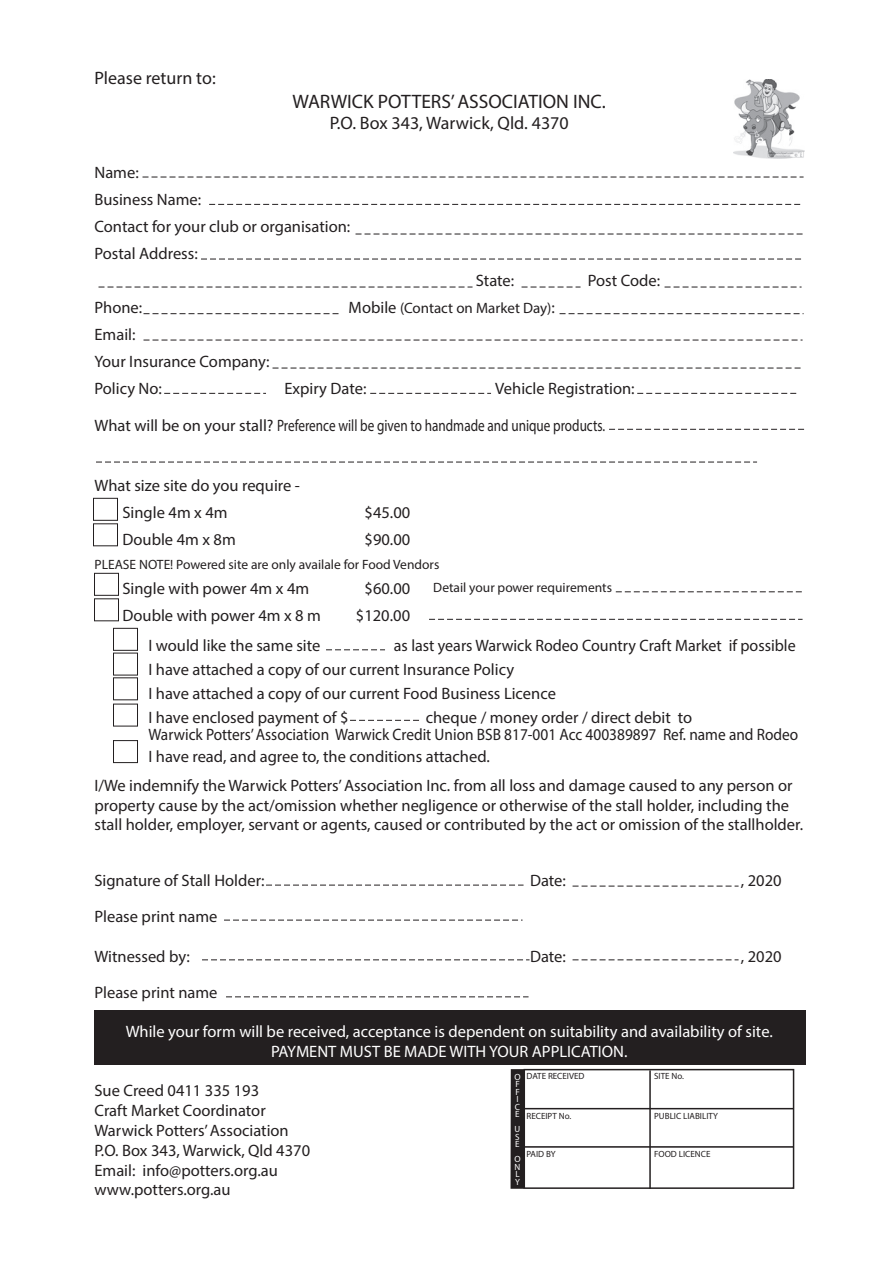
<style>
.page{position:relative;width:893px;height:1263px;background:#fff}
.page>*{position:absolute;margin:0;border:0;box-sizing:border-box;transform-origin:0 0}
.t1{font:19.5px "Myriad Pro";color:#231f20}
.t2{font:18px "Myriad Pro";color:#231f20}
.t3{font:16.5px/27px "Myriad Pro";color:#231f20}
.t4{font:16.5px/19.5px "Myriad Pro";color:#fff;text-align:center}
.t5{font:15px "Myriad Pro";color:#231f20}
.t6{font:13.5px "Myriad Pro";color:#231f20}
.t7{font:700 13.5px "Myriad Pro";color:#231f20}
.t8{font:9px "Myriad Pro";color:#231f20}
.t9{font:700 9px/7.5px "Myriad Pro";color:#fff;text-align:justify}
.s1{font-size:16.5px}
</style>
<div class="page">
<div style="left:94px;top:1010px;width:711px;height:54px;background:#231f20"></div>
<div style="left:93px;top:498px;width:25px;height:22px;border:1px solid #231f20"></div>
<div style="left:93px;top:524px;width:25px;height:22px;border:1px solid #231f20"></div>
<div style="left:94px;top:573px;width:25px;height:22px;border:1px solid #231f20"></div>
<div style="left:94px;top:599px;width:25px;height:22px;border:1px solid #231f20"></div>
<div style="left:113px;top:628px;width:25px;height:22px;border:1px solid #231f20"></div>
<div style="left:113px;top:653px;width:25px;height:22px;border:1px solid #231f20"></div>
<div style="left:113px;top:678px;width:25px;height:22px;border:1px solid #231f20"></div>
<div style="left:113px;top:740px;width:25px;height:23px;border:1px solid #231f20"></div>
<div style="left:113px;top:704px;width:25px;height:22px;border:1px solid #231f20"></div>
<svg style="left:224px;top:920px;width:299px;height:1px"></svg>
<svg style="left:226px;top:996px;width:303px;height:1px"></svg>
<svg style="left:266px;top:885px;width:258px;height:1px"></svg>
<svg style="left:202px;top:959px;width:327px;height:1px"></svg>
<svg style="left:573px;top:886px;width:166px;height:1px"></svg>
<svg style="left:573px;top:959px;width:166px;height:1px"></svg>
<svg style="left:143px;top:177px;width:661px;height:1px"></svg>
<svg style="left:209px;top:204px;width:591px;height:1px"></svg>
<svg style="left:355px;top:234px;width:448px;height:1px"></svg>
<svg style="left:99px;top:287px;width:373px;height:1px"></svg>
<svg style="left:664px;top:287px;width:138px;height:1px"></svg>
<svg style="left:521px;top:287px;width:59px;height:1px"></svg>
<svg style="left:144px;top:313px;width:195px;height:1px"></svg>
<svg style="left:560px;top:313px;width:244px;height:1px"></svg>
<svg style="left:144px;top:340px;width:659px;height:1px"></svg>
<svg style="left:273px;top:368px;width:528px;height:1px"></svg>
<svg style="left:370px;top:393px;width:121px;height:1px"></svg>
<svg style="left:164px;top:393px;width:102px;height:1px"></svg>
<svg style="left:616px;top:591px;width:186px;height:1px"></svg>
<svg style="left:429px;top:619px;width:373px;height:1px"></svg>
<svg style="left:326px;top:649px;width:59px;height:1px"></svg>
<svg style="left:350px;top:720px;width:69px;height:1px"></svg>
<svg style="left:609px;top:429px;width:195px;height:1px"></svg>
<svg style="left:96px;top:462px;width:661px;height:1px"></svg>
<img style="left:734px;top:80px;width:71px;height:78px">
<div style="left:524px;top:1069px;width:270px;height:120px;border:2px solid #231f20"></div>
<hr style="left:649px;top:1070px;width:2px;height:119px;background:#231f20">
<div style="left:511px;top:1069px;width:13px;height:120px;background:#231f20"></div>
<hr style="left:525px;top:1108px;width:268px;height:1px;background:#231f20">
<hr style="left:525px;top:1146px;width:268px;height:2px;background:#231f20">
<svg style="left:201px;top:259px;width:600px;height:1px"></svg>
<svg style="left:637px;top:393px;width:160px;height:1px"></svg>
<p class="t2" style="left:94px;top:67px;width:123px">Please return to:</p>
<p class="t1" style="left:293px;top:89px;width:315px">WARWICK POTTERS’ ASSOCIATION INC.</p>
<p class="t2" style="left:330px;top:112px;width:240px">P.O. Box 343, Warwick, Qld. 4370</p>
<p class="t3" style="left:94px;top:159px;width:257px">Name:<br>Business Name:<br>Contact for your club or organisation:<br>Postal Address:</p>
<p class="t3" style="left:476px;top:267px;width:40px">State:</p>
<p class="t3" style="left:588px;top:267px;width:74px">Post Code:</p>
<p class="t3" style="left:94px;top:294px;width:49px">Phone:</p>
<p class="t5" style="left:349px;top:299px;width:208px"><span class="s1">Mobile</span> (Contact on Market Day)<span class="s1">:</span></p>
<p class="t3" style="left:95px;top:321px;width:177px">Email:<br>Your Insurance Company:<br>Policy No:</p>
<p class="t3" style="left:284px;top:375px;width:84px">Expiry Date:</p>
<p class="t3" style="left:495px;top:375px;width:141px">Vehicle Registration:</p>
<p class="t3" style="left:95px;top:412px;width:512px">What will be on your stall? Preference will be given to handmade and unique products.</p>
<p class="t3" style="left:122px;top:471px;width:179px;text-indent:-28px">What size site do you require -<br>Single 4m x 4m</p>
<p class="t3" style="left:365px;top:498px;width:47px">$45.00</p>
<p class="t3" style="left:122px;top:525px;width:115px">Double 4m x 8m</p>
<p class="t3" style="left:365px;top:525px;width:47px">$90.00</p>
<p class="t6" style="left:94px;top:556px;width:346px">PLEASE NOTE! Powered site are only availale for Food Vendors</p>
<p class="t3" style="left:122px;top:575px;width:188px">Single with power 4m x 4m</p>
<p class="t3" style="left:365px;top:575px;width:47px">$60.00</p>
<p class="t3" style="left:122px;top:602px;width:200px">Double with power 4m x 8 m</p>
<p class="t3" style="left:356px;top:602px;width:56px">$120.00</p>
<p class="t3" style="left:148px;top:632px;width:173px">I would like the same site</p>
<p class="t7" style="left:433px;top:579px;width:180px">Detail your power requirements</p>
<p class="t3" style="left:148px;top:633px;width:649px;line-height:24px;text-indent:245px">as last years Warwick Rodeo Country Craft Market if possible I have attached a copy of our current Insurance Policy<br>I have attached a copy of our current Food Business Licence<br>I have enclosed payment of $</p>
<p class="t3" style="left:148px;top:709px;width:651px;line-height:16.5px;text-indent:277px">cheque / money order / direct debit to<br>Warwick Potters’ Association Warwick Credit Union BSB 817-001 Acc 400389897 Ref. name and Rodeo</p>
<p class="t3" style="left:94px;top:742px;width:700px;line-height:28.5px;text-indent:54px">I have read, and agree to, the conditions attached.<br>I/We indemnify the Warwick Potters’ Association Inc. from all loss and damage caused to any person or</p>
<p class="t3" style="left:94px;top:795px;width:710px;line-height:19.8px">property cause by the act/omission whether negligence or otherwise of the stall holder, including the stall holder, employer, servant or agents, caused or contributed by the act or omission of the stallholder.</p>
<p class="t3" style="left:94px;top:867px;width:172px">Signature of Stall Holder:</p>
<p class="t3" style="left:530px;top:867px;width:37px">Date:</p>
<p class="t3" style="left:741px;top:867px;width:42px">, 2020</p>
<p class="t3" style="left:94px;top:903px;width:125px">Please print name</p>
<p class="t3" style="left:94px;top:942px;width:97px">Witnessed by:</p>
<p class="t3" style="left:530px;top:942px;width:37px">Date:</p>
<p class="t3" style="left:741px;top:942px;width:42px">, 2020</p>
<p class="t3" style="left:94px;top:978px;width:125px">Please print name</p>
<p class="t4" style="left:126px;top:1022px;width:649px">While your form will be received, acceptance is dependent on suitability and availability of site.<br>PAYMENT MUST BE MADE WITH YOUR APPLICATION.</p>
<p class="t3" style="left:94px;top:1080px;width:217px;line-height:19.8px">Sue Creed 0411 335 193<br>Craft Market Coordinator<br>Warwick Potters’ Association<br>P.O. Box 343, Warwick, Qld 4370<br>Email: info@potters.org.au www.potters.org.au</p>
<p class="t9" style="left:514px;top:1072px;width:8px;text-align:left">O<br>F<br>F<br>I<br>C<br>E</p>
<p class="t8" style="left:526px;top:1071px;width:60px">DATE RECEIVED</p>
<p class="t8" style="left:654px;top:1071px;width:31px">SITE No.</p>
<p class="t8" style="left:526px;top:1111px;width:46px">RECEIPT No.</p>
<p class="t8" style="left:654px;top:1111px;width:65px">PUBLIC LIABILITY</p>
<p class="t8" style="left:526px;top:1148px;width:31px">PAID BY</p>
<p class="t8" style="left:654px;top:1148px;width:58px">FOOD LICENCE</p>
<p class="t9" style="left:515px;top:1125px;width:7px">U S E</p>
<p class="t9" style="left:514px;top:1155px;width:8px">O N L Y</p>
</div>
